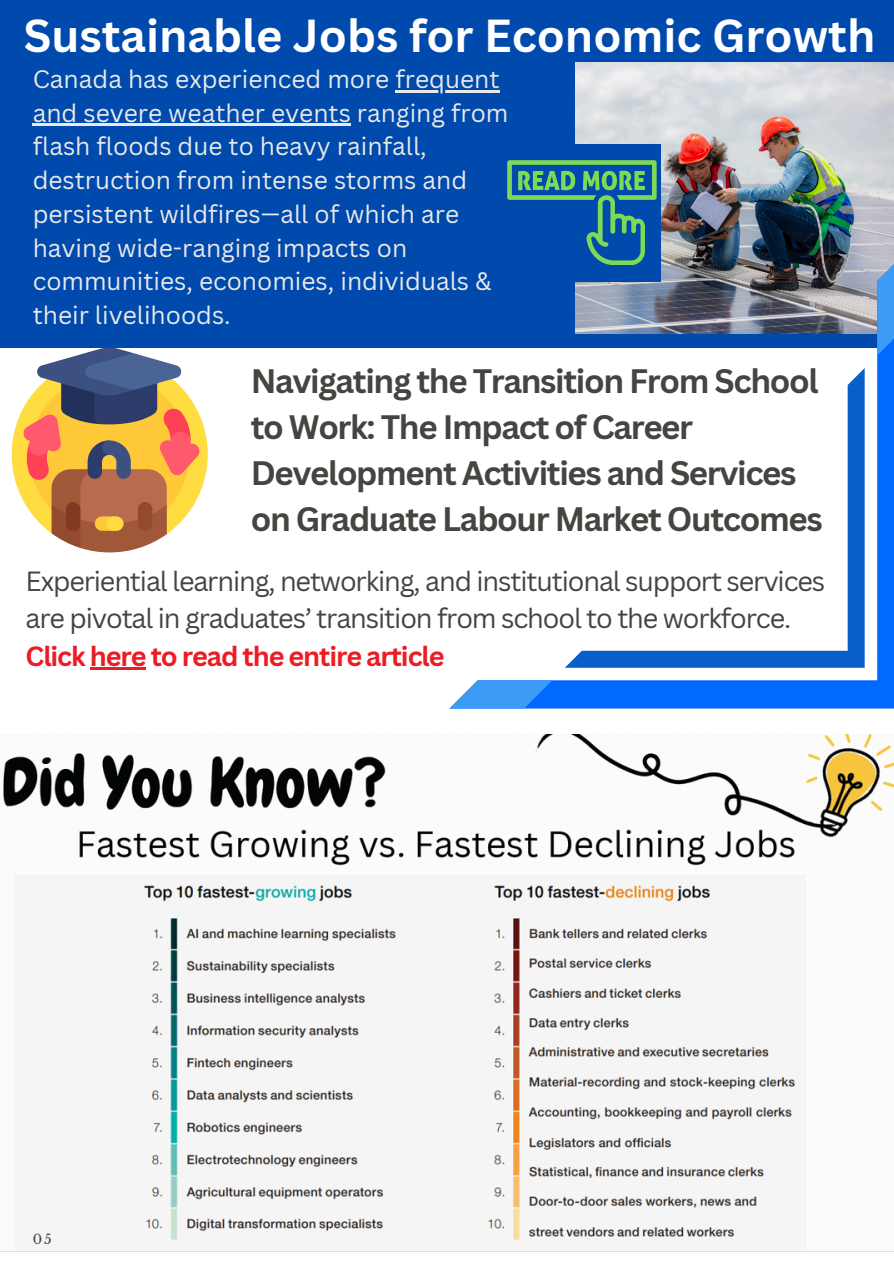
<style>
.page{position:relative;width:894px;height:1264px;background:#fff}
.page>*{position:absolute;margin:0;border:0;box-sizing:border-box;transform-origin:0 0}
.t1{font:700 45px "Canva Sans";color:#fff}
.t2{font:700 33px/46.2px "Canva Sans";letter-spacing:-.04em;color:#444440}
.t3{font:27px/37.2px "Canva Sans";letter-spacing:-.04em;color:#444440}
.t4{font:700 27px "Canva Sans";letter-spacing:-.04em;color:#ed1c24}
.t5{font:24.6px/33.8px "Canva Sans";color:#e9e9e9}
.t6{font:13.2px "Libre Baskerville";color:#444440}
</style>
<div class="page">
<div style="left:0;top:0;width:893px;height:347px;background:#004aad"></div>
<img style="left:575px;top:62px;width:318px;height:191px">
<div style="left:489px;top:144px;width:172px;height:137px;background:#004aad"></div>
<svg style="left:507px;top:160px;width:149px;height:93px"></svg>
<svg style="left:12px;top:347px;width:196px;height:205px"></svg>
<div style="left:107px;top:516px;width:16px;height:15px;background:#ffdd40;border-radius:7px"></div>
<svg style="left:449px;top:253px;width:444px;height:455px"></svg>
<img style="left:3px;top:734px;width:890px;height:507px">
<hr style="left:395px;top:90px;width:104px;height:2px;background:#e9e9e9">
<hr style="left:33px;top:124px;width:318px;height:2px;background:#e9e9e9">
<hr style="left:90px;top:667px;width:55px;height:3px;background:#ed1c24">
<p class="t1" style="left:24px;top:4px;width:852px">Sustainable Jobs for Economic Growth</p>
<p class="t5" style="left:33px;top:61px;width:468px">Canada has experienced more frequent</p>
<p class="t5" style="left:33px;top:95px;width:477px">and severe weather events ranging from flash floods due to heavy rainfall, destruction from intense storms and persistent wildfires—all of which are having wide-ranging impacts on communities, economies, individuals &amp; their livelihoods.</p>
<h2 class="t2" style="left:251px;top:356px;width:573px">Navigating the Transition From School to Work: The Impact of Career Development Activities and Services on Graduate Labour Market Outcomes</h2>
<p class="t3" style="left:26px;top:562px;width:801px">Experiential learning, networking, and institutional support services are pivotal in graduates’ transition from school to the workforce.</p>
<p class="t4" style="left:26px;top:636px;width:420px">Click here to read the entire article</p>
<p class="t6" style="left:33px;top:1231px;width:20px">05</p>
</div>
